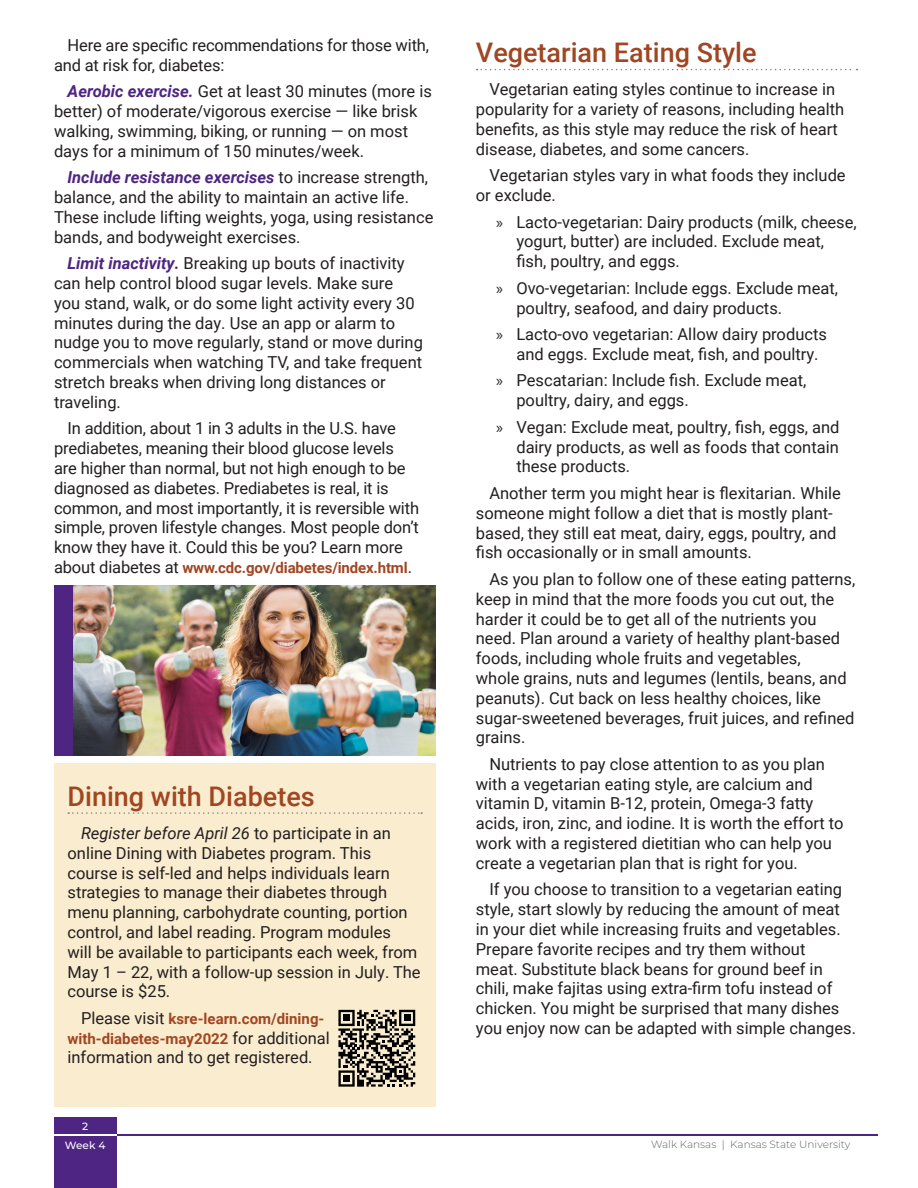
<style>
.page{position:relative;width:918px;height:1188px;background:#fff}
.page>*{position:absolute;margin:0;border:0;box-sizing:border-box;transform-origin:0 0}
.Headings{font:500 27px "Roboto";color:#a04622}
.Body{font:16.5px/19.8px "Roboto";color:#231f20}
.Body-2{font:700 15px/19.8px "Roboto";color:#a04622;text-align:center}
.t1{font:300 10.5px "Montserrat";color:#636366}
.t2{font:500 10.5px/19.4px "Montserrat";color:#fff;text-align:center}
.s1{font-weight:700;font-style:italic;color:#4e2582}
.s2{font-weight:400;font-size:16.5px;color:#231f20}
.s3{font-style:italic}
.s4{font-family:"Myriad Pro"}
</style>
<div class="page">
<div style="left:54px;top:1117px;width:62px;height:71px;background:#4e2582"></div>
<hr style="left:116px;top:1134px;width:762px;height:1px;background:#4e2582">
<hr style="left:54px;top:1134px;width:62px;height:1px;background:#fff">
<img style="left:73px;top:585px;width:362px;height:171px">
<svg style="left:477px;top:69px;width:380px;height:1px"></svg>
<div style="left:54px;top:585px;width:19px;height:171px;background:#4e2582"></div>
<div style="left:54px;top:764px;width:381px;height:343px;background:#faecce"></div>
<svg style="left:68px;top:812px;width:354px;height:2px"></svg>
<svg style="left:338px;top:1010px;width:77px;height:77px"></svg>
<p class="Body" style="left:54px;top:35px;width:377px;text-indent:14px">Here are specific recommendations for those with, and at risk for, diabetes:</p>
<p class="Body" style="left:54px;top:81px;width:379px;text-indent:14px"><span class="s1">Aerobic exercise.</span> Get at least 30 minutes (more is better) of moderate/vigorous exercise — like brisk walking, swimming, biking, or running — on most days for a minimum of 150 minutes/week.</p>
<p class="Body" style="left:54px;top:167px;width:381px;text-indent:14px"><span class="s1">Include resistance exercises</span> to increase strength, balance, and the ability to maintain an active life.<br>These include lifting weights, yoga, using resistance bands, and bodyweight exercises.</p>
<p class="Body" style="left:54px;top:253px;width:371px;text-indent:14px"><span class="s1">Limit inactivity.</span> Breaking up bouts of inactivity can help control blood sugar levels. Make sure you stand, walk, or do some light activity every 30 minutes during the day. Use an app or alarm to nudge you to move regularly, stand or move during commercials when watching TV, and take frequent stretch breaks when driving long distances or traveling.</p>
<p class="Body" style="left:54px;top:418px;width:367px;text-indent:14px">In addition, about 1 in 3 adults in the U.S. have prediabetes, meaning their blood glucose levels are higher than normal, but not high enough to be diagnosed as diabetes. Prediabetes is real, it is common, and most importantly, it is reversible with simple, proven lifestyle changes. Most people don’t know they have it. Could this be you? Learn more</p>
<p class="Body-2" style="left:54px;top:557px;width:360px"><span class="s2">about diabetes at</span> www.cdc.gov/diabetes/index.html<span class="s2">.</span></p>
<h1 class="Headings" style="left:68px;top:777px;width:249px">Dining with Diabetes</h1>
<p class="Body" style="left:68px;top:823px;width:355px;text-indent:14px"><span class="s3">Register before April 26</span> to participate in an online Dining with Diabetes program. This course is self-led and helps individuals learn strategies to manage their diabetes through menu planning, carbohydrate counting, portion control, and label reading. Program modules<br>will be available to participants each week, from May 1 – 22, with a follow-up session in July. The course is $25.</p>
<p class="Body-2" style="left:68px;top:1008px;width:264px"><span class="s2">Please visit</span> ksre-learn.com/dining&shy;with-diabetes-may2022 <span class="s2">for additional</span></p>
<p class="Body" style="left:68px;top:1047px;width:247px">information and to get registered.</p>
<p class="t2" style="left:65px;top:1116px;width:42px">2<br>Week 4</p>
<h1 class="Headings" style="left:476px;top:34px;width:282px">Vegetarian Eating Style</h1>
<p class="Body" style="left:476px;top:79px;width:370px;text-indent:14px">Vegetarian eating styles continue to increase in popularity for a variety of reasons, including health benefits, as this style may reduce the risk of heart disease, diabetes, and some cancers.</p>
<p class="Body" style="left:476px;top:165px;width:371px;text-indent:14px">Vegetarian styles vary in what foods they include or exclude.</p>
<p class="Body" style="left:516px;top:211px;width:342px;text-indent:-20px"><span class="s4">»</span> Lacto-vegetarian: Dairy products (milk, cheese, yogurt, butter) are included. Exclude meat, fish, poultry, and eggs.</p>
<p class="Body" style="left:516px;top:277px;width:323px;text-indent:-20px"><span class="s4">»</span> Ovo-vegetarian: Include eggs. Exclude meat, poultry, seafood, and dairy products.</p>
<p class="Body" style="left:516px;top:324px;width:312px;text-indent:-20px"><span class="s4">»</span> Lacto-ovo vegetarian: Allow dairy products and eggs. Exclude meat, fish, and poultry.</p>
<p class="Body" style="left:516px;top:370px;width:292px;text-indent:-20px"><span class="s4">»</span> Pescatarian: Include fish. Exclude meat, poultry, dairy, and eggs.</p>
<p class="Body" style="left:516px;top:416px;width:325px;text-align:justify;text-indent:-20px"><span class="s4">»</span> Vegan: Exclude meat, poultry, fish, eggs, and dairy products, as well as foods that contain these products.</p>
<p class="Body" style="left:476px;top:483px;width:366px;text-indent:14px">Another term you might hear is flexitarian. While someone might follow a diet that is mostly plant&shy;based, they still eat meat, dairy, eggs, poultry, and fish occasionally or in small amounts.</p>
<p class="Body" style="left:476px;top:569px;width:381px;text-indent:14px">As you plan to follow one of these eating patterns, keep in mind that the more foods you cut out, the harder it could be to get all of the nutrients you need. Plan around a variety of healthy plant-based foods, including whole fruits and vegetables,<br>whole grains, nuts and legumes (lentils, beans, and peanuts). Cut back on less healthy choices, like sugar-sweetened beverages, fruit juices, and refined grains.</p>
<p class="Body" style="left:476px;top:754px;width:369px;text-indent:14px">Nutrients to pay close attention to as you plan with a vegetarian eating style, are calcium and vitamin D, vitamin B-12, protein, Omega-3 fatty acids, iron, zinc, and iodine. It is worth the effort to work with a registered dietitian who can help you create a vegetarian plan that is right for you.</p>
<p class="Body" style="left:476px;top:879px;width:382px;text-indent:14px">If you choose to transition to a vegetarian eating style, start slowly by reducing the amount of meat in your diet while increasing fruits and vegetables.<br>Prepare favorite recipes and try them without<br>meat. Substitute black beans for ground beef in chili, make fajitas using extra-firm tofu instead of chicken. You might be surprised that many dishes you enjoy now can be adapted with simple changes.</p>
<p class="t1" style="left:651px;top:1138px;width:201px">Walk Kansas | Kansas State University</p>
</div>
